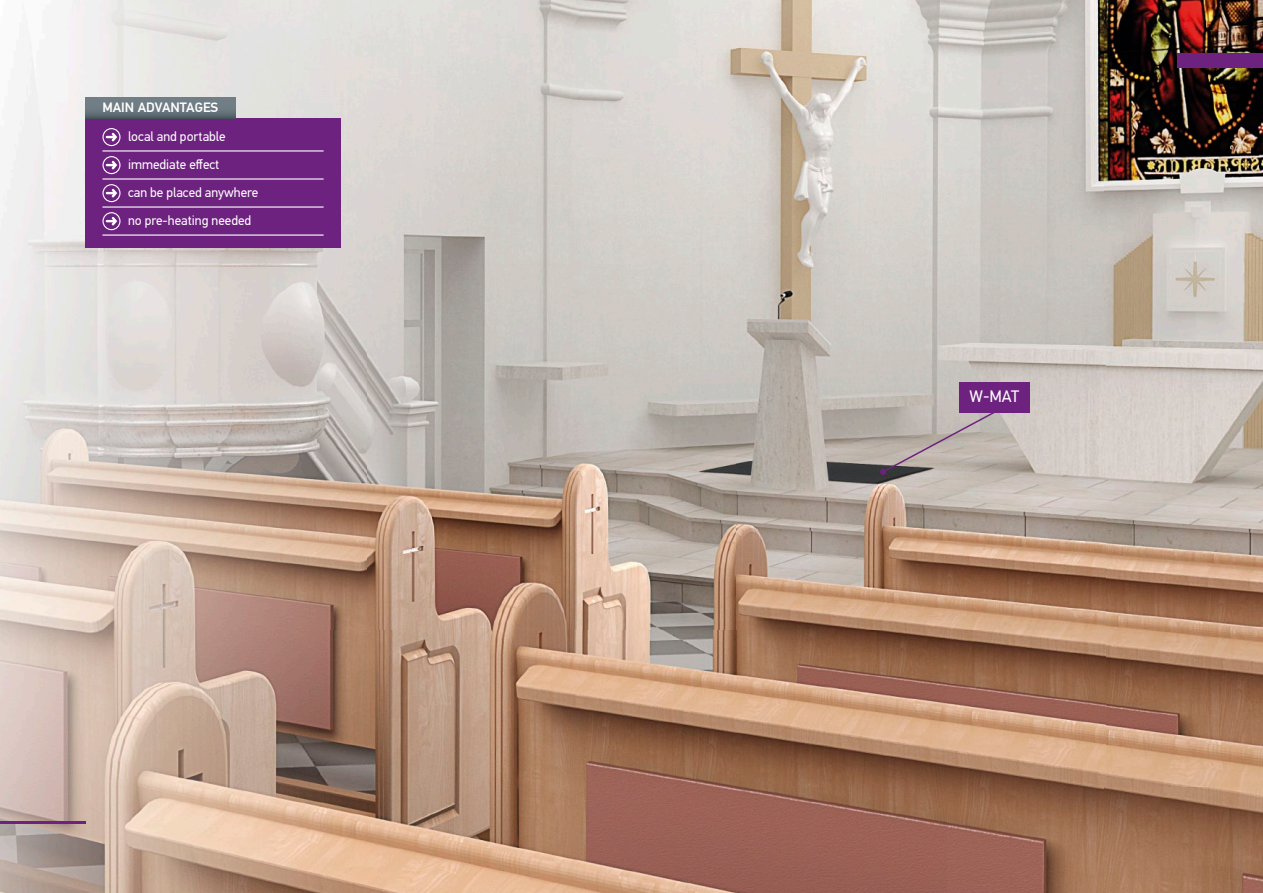
<style>
.page{position:relative;width:1263px;height:893px;background:#fff}
.page>*{position:absolute;margin:0;border:0;box-sizing:border-box;transform-origin:0 0}
.t1{font:16.5px "PF Din Text Pro";color:#fff}
.t2{font:13.5px/28px "PF Din Text Pro";color:#fff}
.t3{font:500 13.5px "PF Din Text Pro";color:#fff}
</style>
<div class="page">
<img style="left:0;top:0;width:1263px;height:893px">
<hr style="left:0;top:821px;width:85px;height:2px;background:#6e2280">
<div style="left:85px;top:119px;width:256px;height:129px;background:#6e2280"></div>
<hr style="left:102px;top:150px;width:222px;height:2px;background:#fff">
<hr style="left:102px;top:178px;width:222px;height:2px;background:#fff">
<hr style="left:102px;top:206px;width:222px;height:2px;background:#fff">
<hr style="left:102px;top:234px;width:222px;height:2px;background:#fff">
<div style="left:102px;top:128px;width:18px;height:18px;border:1px solid #fff;border-radius:50%"></div>
<svg style="left:106px;top:133px;width:11px;height:8px"></svg>
<div style="left:102px;top:156px;width:18px;height:18px;border:1px solid #fff;border-radius:50%"></div>
<svg style="left:106px;top:161px;width:11px;height:8px"></svg>
<div style="left:102px;top:184px;width:18px;height:18px;border:1px solid #fff;border-radius:50%"></div>
<svg style="left:106px;top:189px;width:11px;height:8px"></svg>
<div style="left:102px;top:212px;width:18px;height:18px;border:1px solid #fff;border-radius:50%"></div>
<svg style="left:106px;top:217px;width:11px;height:8px"></svg>
<svg style="left:85px;top:98px;width:150px;height:21px;background:#67747b"></svg>
<div style="left:959px;top:382px;width:70px;height:30px;background:#6e2280"></div>
<svg style="left:880px;top:410px;width:116px;height:65px;background:#b2a7a4"></svg>
<div style="left:1178px;top:53px;width:85px;height:15px;background:#6e2280"></div>
<p class="t3" style="left:102px;top:99px;width:117px">MAIN ADVANTAGES</p>
<p class="t2" style="left:128px;top:122px;width:132px">local and portable immediate effect<br>can be placed anywhere no pre-heating needed</p>
<p class="t1" style="left:969px;top:387px;width:51px">W-MAT</p>
</div>
